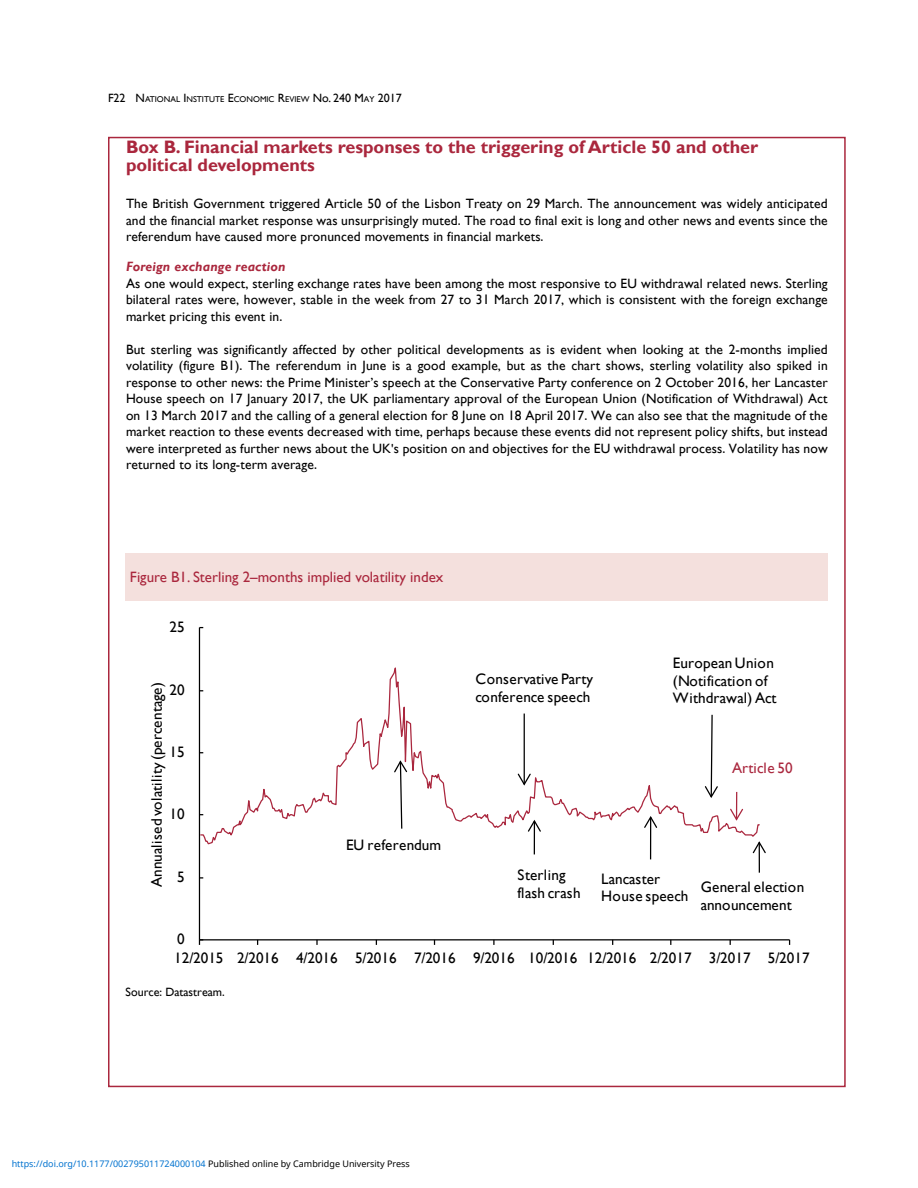
<style>
.page{position:relative;width:918px;height:1188px;background:#fff}
.page>*{position:absolute;margin:0;border:0;box-sizing:border-box;transform-origin:0 0}
.t1{font:700 18px/18px "Gill Sans";color:#aa273d}
.t2{font:15.15px/17.7px "Gill Sans";color:#000}
.t3{font:15.15px/17.7px "Gill Sans";letter-spacing:.02em;color:#000}
.t4{font:15.15px "Gill Sans";color:#aa273e}
.t5{font:15px "Gill Sans";color:#aa273d}
.t6{font:13.5px/16.5px "Gill Sans";letter-spacing:.01em;color:#000;text-align:justify}
.t7{font:italic 700 13.5px "Gill Sans";letter-spacing:.01em;color:#aa273d}
.t8{font:12px "Gill Sans";color:#000}
.t9{font:9px "Noto Sans";color:#0172cf}
.t10{font:8.4px "Gill Sans";color:#000}
.s1{font-size:12px}
.s2{font-style:inherit}
.s3{color:#000}
</style>
<div class="page">
<div style="left:126px;top:553px;width:702px;height:47px;background:#f4e0dd"></div>
<hr style="left:199px;top:628px;width:1px;height:312px;background:#000">
<hr style="left:199px;top:939px;width:591px;height:1px;background:#000">
<svg style="left:199px;top:939px;width:4px;height:6px"></svg>
<svg style="left:200px;top:660px;width:325px;height:185px"></svg>
<div style="left:463px;top:664px;width:145px;height:41px;background:#fff"></div>
<div style="left:334px;top:829px;width:151px;height:29px;background:#fff"></div>
<svg style="left:393px;top:759px;width:15px;height:70px"></svg>
<hr style="left:650px;top:817px;width:1px;height:42px;background:#000">
<hr style="left:759px;top:842px;width:1px;height:31px;background:#000">
<svg style="left:517px;top:714px;width:249px;height:140px"></svg>
<p class="t10" style="left:108px;top:94px;width:295px"><span class="s1">F22</span> <span class="s1">N</span>ATIONAL <span class="s1">I</span> NSTITUTE <span class="s1">E</span>CONOMIC <span class="s1">R</span>EVIEW <span class="s1">No. 240</span> <span class="s1">M</span><span class="s2">ay</span> <span class="s1">2017</span></p>
<h1 class="t1" style="left:126px;top:138px;width:634px">Box B. Financial markets responses to the triggering of Article 50 and other political developments</h1>
<p class="t6" style="left:126px;top:195px;width:703px">The British Government triggered Article 50 of the Lisbon Treaty on 29 March. The announcement was widely anticipated and the financial market response was unsurprisingly muted. The road to final exit is long and other news and events since the referendum have caused more pronunced movements in financial markets.</p>
<p class="t7" style="left:126px;top:259px;width:161px">Foreign exchange reaction</p>
<p class="t6" style="left:126px;top:275px;width:703px">As one would expect, sterling exchange rates have been among the most responsive to EU withdrawal related news. Sterling bilateral rates were, however, stable in the week from 27 to 31 March 2017, which is consistent with the foreign exchange market pricing this event in.</p>
<p class="t6" style="left:126px;top:341px;width:703px">But sterling was significantly affected by other political developments as is evident when looking at the 2-months implied volatility (figure B1). The referendum in June is a good example, but as the chart shows, sterling volatility also spiked in response to other news: the Prime Minister’s speech at the Conservative Party conference on 2 October 2016, her Lancaster House speech on 17 January 2017, the UK parliamentary approval of the European Union (Notification of Withdrawal) Act on 13 March 2017 and the calling of a general election for 8 June on 18 April 2017. We can also see that the magnitude of the market reaction to these events decreased with time, perhaps because these events did not represent policy shifts, but instead were interpreted as further news about the UK's position on and objectives for the EU withdrawal process. Volatility has now returned to its long-term average.</p>
<p class="t5" style="left:130px;top:568px;width:315px">Figure B1. Sterling 2–months implied volatility index</p>
<p class="t2" style="left:170px;top:619px;width:17px">25</p>
<p class="t2" style="left:148px;top:887px;width:206px;rotate:-90deg">Annualised volatility (percentage)</p>
<p class="t2" style="left:475px;top:670px;width:119px">Conservative Party conference speech</p>
<p class="t2" style="left:170px;top:681px;width:17px">20</p>
<p class="t2" style="left:170px;top:743px;width:17px">15</p>
<p class="t2" style="left:170px;top:806px;width:17px">10</p>
<p class="t2" style="left:346px;top:836px;width:97px">EU referendum</p>
<p class="t3" style="left:517px;top:867px;width:65px">Sterling flash crash</p>
<p class="t2" style="left:177px;top:868px;width:9px">5</p>
<p class="t2" style="left:673px;top:654px;width:105px">European Union (Notification of<br>Withdrawal) Act</p>
<p class="t4" style="left:732px;top:760px;width:62px">Article 50</p>
<p class="t2" style="left:601px;top:870px;width:89px">Lancaster<br>House speech</p>
<p class="t2" style="left:701px;top:879px;width:105px">General election announcement</p>
<p class="t2" style="left:177px;top:931px;width:9px">0</p>
<p class="t2" style="left:174px;top:949px;width:637px">12/2015 2/2016 4/2016 5/2016 7/2016 9/2016 10/2016 12/2016 2/2017 3/2017 5/2017</p>
<p class="t8" style="left:126px;top:985px;width:101px">Source: Datastream.</p>
<p class="t9" style="left:12px;top:1157px;width:400px">https://doi.org/10.1177/002795011724000104 <span class="s3">Published online by Cambridge University Press</span></p>
</div>
